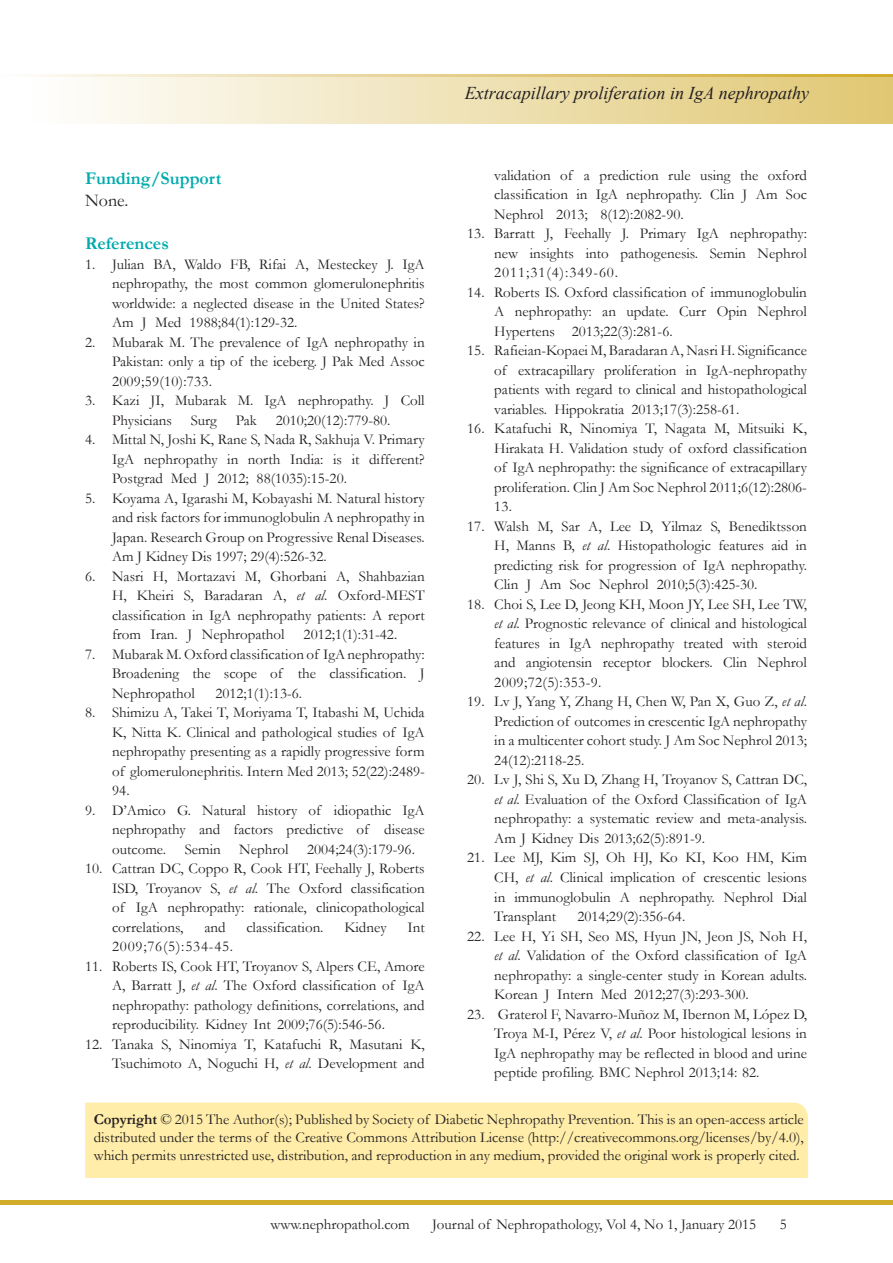
<style>
.page{position:relative;width:893px;height:1263px;background:#fff}
.page>*{position:absolute;margin:0;border:0;box-sizing:border-box;transform-origin:0 0}
.t1{font:italic 18px "Times New Roman";color:#231f20}
.List_Paragraph{font:700 18px "Garamond";color:#00aaad}
.t2{font:18px "Garamond";color:#231f20}
.t3{font:15px/19.5px "Garamond";color:#231f20;text-align:justify}
.t4{font:15px "Garamond";letter-spacing:.055em;color:#231f20}
.s1{font-style:italic}
.s2{font-weight:700}
</style>
<div class="page">
<hr style="left:0;top:1200px;width:893px;height:4px;background:#d1ab2a">
<div style="left:0;top:77px;width:893px;height:46px;background:linear-gradient(to right,#fff,#e0c773)"></div>
<svg style="left:32px;top:75px;width:861px;height:2px;background:#e5cf8b"></svg>
<div style="left:85px;top:1102px;width:723px;height:76px;background:#ffeda9"></div>
<p class="t1" style="left:465px;top:80px;width:346px">Extracapillary proliferation in IgA nephropathy</p>
<p class="t3" style="left:494px;top:165px;width:314px">validation of a prediction rule using the oxford classification in IgA nephropathy. Clin J Am Soc Nephrol 2013; 8(12):2082-90.</p>
<p class="t3" style="left:494px;top:224px;width:314px;text-indent:-27px">13. Barratt J, Feehally J. Primary IgA nephropathy: new insights into pathogenesis. Semin Nephrol 2011;31(4):349-60.</p>
<p class="t3" style="left:494px;top:282px;width:314px;text-indent:-27px">14. Roberts IS. Oxford classification of immunoglobulin A nephropathy: an update. Curr Opin Nephrol Hypertens 2013;22(3):281-6.</p>
<p class="t3" style="left:494px;top:341px;width:314px;text-indent:-27px">15. Rafieian-Kopaei M, Baradaran A, Nasri H. Significance of extracapillary proliferation in IgA-nephropathy patients with regard to clinical and histopathological variables. Hippokratia 2013;17(3):258-61.</p>
<p class="t3" style="left:494px;top:419px;width:314px;text-indent:-27px">16. Katafuchi R, Ninomiya T, Nagata M, Mitsuiki K, Hirakata H. Validation study of oxford classification of IgA nephropathy: the significance of extracapillary proliferation. Clin J Am Soc Nephrol 2011;6(12):2806- 13.</p>
<p class="t3" style="left:494px;top:516px;width:314px;text-indent:-27px">17. Walsh M, Sar A, Lee D, Yilmaz S, Benediktsson H, Manns B, <span class="s1">et al</span>. Histopathologic features aid in predicting risk for progression of IgA nephropathy.<br>Clin J Am Soc Nephrol 2010;5(3):425-30.</p>
<p class="t3" style="left:494px;top:594px;width:314px;text-indent:-27px">18. Choi S, Lee D, Jeong KH, Moon JY, Lee SH, Lee TW, <span class="s1">et al</span>. Prognostic relevance of clinical and histological features in IgA nephropathy treated with steroid and angiotensin receptor blockers. Clin Nephrol 2009;72(5):353-9.</p>
<p class="t3" style="left:494px;top:692px;width:314px;text-indent:-27px">19. Lv J, Yang Y, Zhang H, Chen W, Pan X, Guo Z, <span class="s1">et al</span>.<br>Prediction of outcomes in crescentic IgA nephropathy in a multicenter cohort study. J Am Soc Nephrol 2013; 24(12):2118-25.</p>
<p class="t3" style="left:494px;top:770px;width:314px;text-indent:-27px">20. Lv J, Shi S, Xu D, Zhang H, Troyanov S, Cattran DC, <span class="s1">et al</span>. Evaluation of the Oxford Classification of IgA nephropathy: a systematic review and meta-analysis.<br>Am J Kidney Dis 2013;62(5):891-9.</p>
<p class="t3" style="left:494px;top:848px;width:314px;text-indent:-27px">21. Lee MJ, Kim SJ, Oh HJ, Ko KI, Koo HM, Kim CH, <span class="s1">et al</span>. Clinical implication of crescentic lesions in immunoglobulin A nephropathy. Nephrol Dial Transplant</p>
<p class="List_Paragraph" style="left:85px;top:166px;width:138px">Funding/Support</p>
<p class="t2" style="left:85px;top:188px;width:45px">None.</p>
<p class="List_Paragraph" style="left:85px;top:231px;width:85px">References</p>
<p class="t3" style="left:112px;top:254px;width:314px;text-indent:-27px">1. Julian BA, Waldo FB, Rifai A, Mesteckey J. IgA nephropathy, the most common glomerulonephritis worldwide: a neglected disease in the United States?<br>Am J Med 1988;84(1):129-32.</p>
<p class="t3" style="left:112px;top:332px;width:314px;text-indent:-27px">2. Mubarak M. The prevalence of IgA nephropathy in Pakistan: only a tip of the iceberg. J Pak Med Assoc 2009;59(10):733.</p>
<p class="t3" style="left:112px;top:390px;width:314px;text-indent:-27px">3. Kazi JI, Mubarak M. IgA nephropathy. J Coll<br>Physicians</p>
<p class="t3" style="left:191px;top:410px;width:28px">Surg</p>
<p class="t3" style="left:236px;top:410px;width:23px">Pak</p>
<p class="t3" style="left:276px;top:410px;width:116px">2010;20(12):779-80.</p>
<p class="t3" style="left:112px;top:429px;width:314px;text-indent:-27px">4. Mittal N, Joshi K, Rane S, Nada R, Sakhuja V. Primary IgA nephropathy in north India: is it different?<br>Postgrad Med J 2012; 88(1035):15-20.</p>
<p class="t3" style="left:112px;top:488px;width:314px;text-indent:-27px">5. Koyama A, Igarashi M, Kobayashi M. Natural history and risk factors for immunoglobulin A nephropathy in Japan. Research Group on Progressive Renal Diseases.<br>Am J Kidney Dis 1997; 29(4):526-32.</p>
<p class="t3" style="left:112px;top:566px;width:314px;text-indent:-27px">6. Nasri H, Mortazavi M, Ghorbani A, Shahbazian H, Kheiri S, Baradaran A, <span class="s1">et al</span>. Oxford-MEST classification in IgA nephropathy patients: A report from Iran. J Nephropathol</p>
<p class="t3" style="left:304px;top:624px;width:95px">2012;1(1):31-42.</p>
<p class="t3" style="left:112px;top:644px;width:314px;text-indent:-27px">7. Mubarak M. Oxford classification of IgA nephropathy:<br>Broadening the scope of the classification. J Nephropathol</p>
<p class="t3" style="left:215px;top:683px;width:88px">2012;1(1):13-6.</p>
<p class="t3" style="left:112px;top:702px;width:314px;text-indent:-27px">8. Shimizu A, Takei T, Moriyama T, Itabashi M, Uchida K, Nitta K. Clinical and pathological studies of IgA nephropathy presenting as a rapidly progressive form of glomerulonephritis. Intern Med 2013; 52(22):2489- 94.</p>
<p class="t3" style="left:112px;top:800px;width:314px;text-indent:-27px">9. D’Amico G. Natural history of idiopathic IgA nephropathy and factors predictive of disease outcome. Semin Nephrol 2004;24(3):179-96.</p>
<p class="t3" style="left:112px;top:858px;width:314px;text-indent:-27px">10. Cattran DC, Coppo R, Cook HT, Feehally J, Roberts ISD, Troyanov S, <span class="s1">et al</span>. The Oxford classification of IgA nephropathy: rationale, clinicopathological correlations,</p>
<p class="t3" style="left:577px;top:906px;width:109px">2014;29(2):356-64.</p>
<p class="t3" style="left:494px;top:926px;width:314px;text-indent:-27px">22. Lee H, Yi SH, Seo MS, Hyun JN, Jeon JS, Noh H, <span class="s1">et al</span>. Validation of the Oxford classification of IgA nephropathy: a single-center study in Korean adults.<br>Korean J Intern Med 2012;27(3):293-300.</p>
<p class="t3" style="left:494px;top:1004px;width:314px;text-indent:-27px">23. Graterol F, Navarro-Muñoz M, Ibernon M, López D, Troya M-I, Pérez V, <span class="s1">et al</span>. Poor histological lesions in IgA nephropathy may be reflected in blood and urine peptide profiling. BMC Nephrol 2013;14: 82.</p>
<p class="t3" style="left:94px;top:1110px;width:712px;line-height:18px"><span class="s2">Copyright</span> © 2015 The Author(s); Published by Society of Diabetic Nephropathy Prevention. This is an open-access article distributed under the terms of the Creative Commons Attribution License (http://creativecommons.org/licenses/by/4.0), which permits unrestricted use, distribution, and reproduction in any medium, provided the original work is properly cited.</p>
<p class="t3" style="left:204px;top:917px;width:23px">and</p>
<p class="t3" style="left:246px;top:917px;width:79px">classification.</p>
<p class="t3" style="left:344px;top:917px;width:44px">Kidney</p>
<p class="t3" style="left:407px;top:917px;width:19px">Int</p>
<p class="t4" style="left:112px;top:936px;width:123px">2009;76(5):534-45.</p>
<p class="t3" style="left:112px;top:956px;width:314px;text-indent:-27px">11. Roberts IS, Cook HT, Troyanov S, Alpers CE, Amore A, Barratt J, <span class="s1">et al</span>. The Oxford classification of IgA nephropathy: pathology definitions, correlations, and reproducibility. Kidney Int 2009;76(5):546-56.</p>
<p class="t3" style="left:85px;top:1034px;width:341px;text-align:right">12. Tanaka S, Ninomiya T, Katafuchi R, Masutani K,<br>Tsuchimoto A, Noguchi H, <span class="s1">et al</span>. Development and</p>
<p class="t3" style="left:271px;top:1214px;width:141px">www.nephropathol.com</p>
<p class="t3" style="left:432px;top:1214px;width:325px">Journal of Nephropathology, Vol 4, No 1, January 2015</p>
<p class="t3" style="left:780px;top:1214px;width:9px">5</p>
</div>
